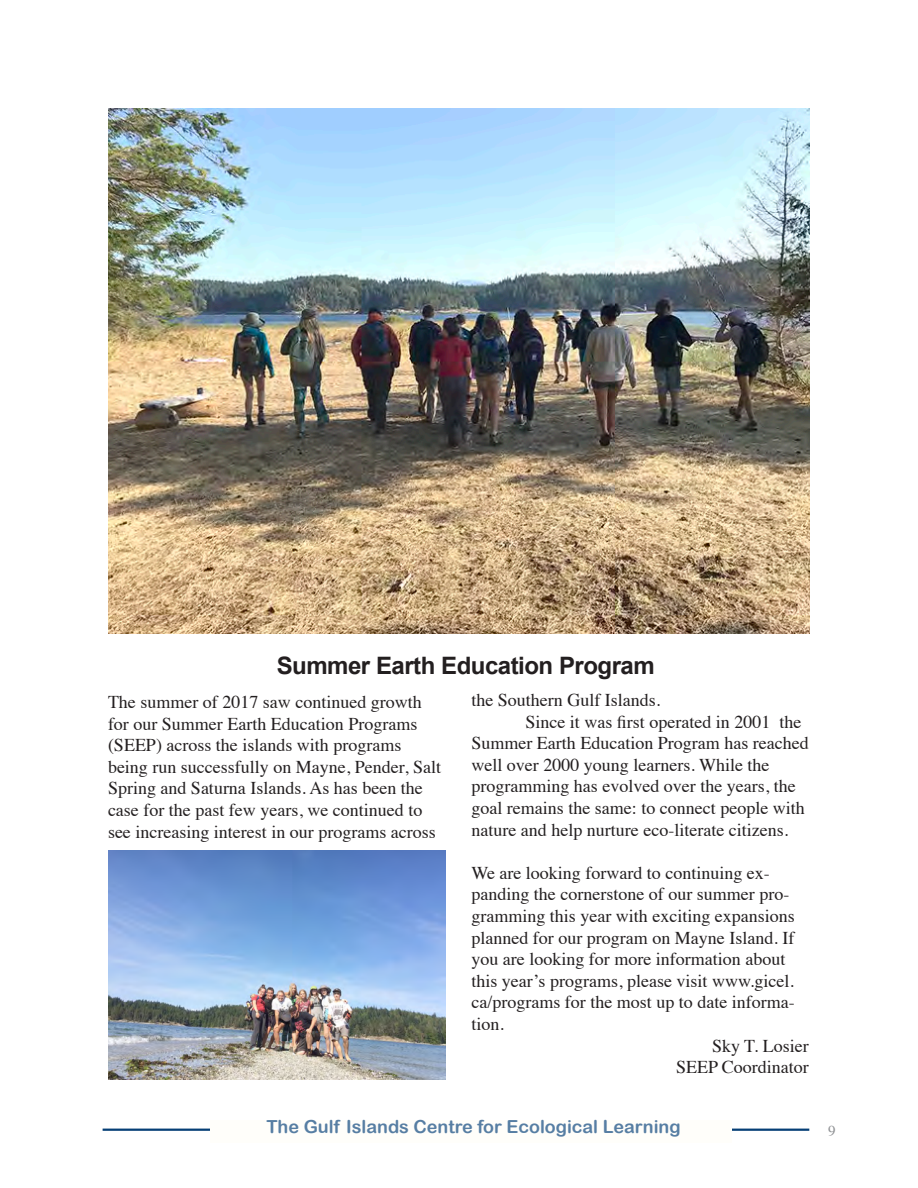
<style>
.page{position:relative;width:918px;height:1188px;background:#fff}
.page>*{position:absolute;margin:0;border:0;box-sizing:border-box;transform-origin:0 0}
.t1{font:700 24px "Arial";letter-spacing:-.02em;color:#231f20}
.t2{font:18px/21.6px "Times";color:#231f20}
.t3{font:18px "Arial Rounded MT Bold";color:#577ea3}
.t4{font:15px "Times";color:#8f9194}
</style>
<div class="page">
<hr style="left:103px;top:1129px;width:706px;height:2px;background:#063f76">
<div style="left:210px;top:1120px;width:522px;height:23px;background:#fffefa"></div>
<img style="left:108px;top:108px;width:702px;height:526px">
<img style="left:108px;top:850px;width:338px;height:230px">
<p class="t1" style="left:277px;top:653px;width:380px">Summer Earth Education Program</p>
<p class="t2" style="left:108px;top:690px;width:335px">The summer of 2017 saw continued growth for our Summer Earth Education Programs (SEEP) across the islands with programs being run successfully on Mayne, Pender, Salt Spring and Saturna Islands. As has been the case for the past few years, we continued to see increasing interest in our programs across</p>
<p class="t2" style="left:471px;top:688px;width:190px">the Southern Gulf Islands.</p>
<p class="t2" style="left:471px;top:709px;width:339px;text-indent:54px">Since it was first operated in 2001 the Summer Earth Education Program has reached well over 2000 young learners. While the programming has evolved over the years, the goal remains the same: to connect people with nature and help nurture eco-literate citizens.</p>
<p class="t2" style="left:471px;top:860px;width:325px">We are looking forward to continuing ex&shy;panding the cornerstone of our summer pro&shy;gramming this year with exciting expansions planned for our program on Mayne Island. If you are looking for more information about this year’s programs, please visit www.gicel. ca/programs for the most up to date informa&shy;tion.</p>
<p class="t2" style="left:712px;top:1033px;width:98px">Sky T. Losier</p>
<p class="t2" style="left:676px;top:1055px;width:134px">SEEP Coordinator</p>
<p class="t3" style="left:267px;top:1116px;width:416px">The Gulf Islands Centre for Ecological Learning</p>
<p class="t4" style="left:828px;top:1116px;width:9px">9</p>
</div>
